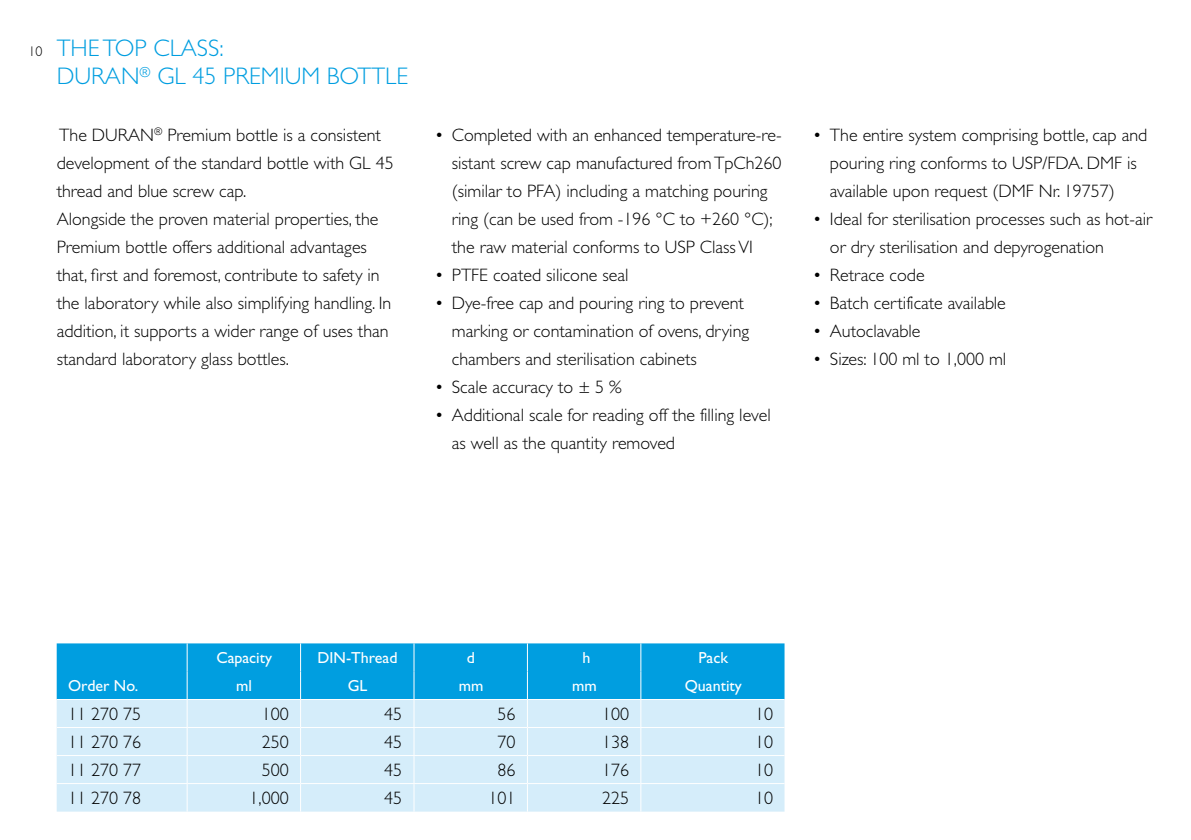
<style>
.page{position:relative;width:1191px;height:840px;background:#fff}
.page>*{position:absolute;margin:0;border:0;box-sizing:border-box;transform-origin:0 0}
.t1{font:300 24px/28px "Gill Sans";color:#009ee0}
.t2{font:300 18px/28px "Gill Sans";color:#000}
.t3{font:16px "Gill Sans";color:#fff}
.t4{font:300 14px "Gill Sans";color:#000}
</style>
<div class="page">
<div style="left:57px;top:643px;width:727px;height:55px;background:#009ee0"></div>
<div style="left:57px;top:700px;width:727px;height:111px;background:#d5edfa"></div>
<hr style="left:57px;top:726px;width:130px;height:1px;background:#fff">
<hr style="left:187px;top:726px;width:113px;height:1px;background:#fff">
<hr style="left:300px;top:726px;width:114px;height:1px;background:#fff">
<hr style="left:414px;top:726px;width:113px;height:1px;background:#fff">
<hr style="left:527px;top:726px;width:114px;height:1px;background:#fff">
<hr style="left:641px;top:726px;width:143px;height:1px;background:#fff">
<hr style="left:57px;top:754px;width:130px;height:1px;background:#fff">
<hr style="left:187px;top:754px;width:113px;height:1px;background:#fff">
<hr style="left:300px;top:754px;width:114px;height:1px;background:#fff">
<hr style="left:414px;top:754px;width:113px;height:1px;background:#fff">
<hr style="left:527px;top:754px;width:114px;height:1px;background:#fff">
<hr style="left:641px;top:754px;width:143px;height:1px;background:#fff">
<hr style="left:57px;top:782px;width:130px;height:1px;background:#fff">
<hr style="left:187px;top:782px;width:113px;height:1px;background:#fff">
<svg style="left:187px;top:643px;width:1px;height:168px"></svg>
<hr style="left:300px;top:782px;width:114px;height:1px;background:#fff">
<svg style="left:300px;top:643px;width:1px;height:168px"></svg>
<hr style="left:414px;top:782px;width:113px;height:1px;background:#fff">
<svg style="left:413px;top:643px;width:1px;height:168px"></svg>
<hr style="left:527px;top:782px;width:114px;height:1px;background:#fff">
<svg style="left:527px;top:643px;width:1px;height:168px"></svg>
<hr style="left:641px;top:782px;width:143px;height:1px;background:#fff">
<svg style="left:640px;top:643px;width:1px;height:168px"></svg>
<p class="t4" style="left:28px;top:44px;width:15px">10</p>
<h1 class="t1" style="left:57px;top:34px;width:353px">THE TOP CLASS:<br>DURAN<sup>®</sup> GL 45 PREMIUM BOTTLE</h1>
<p class="t2" style="left:57px;top:120px;width:338px">The DURAN<sup>®</sup> Premium bottle is a consistent development of the standard bottle with GL 45 thread and blue screw cap.<br>Alongside the proven material properties, the Premium bottle offers additional advantages that, first and foremost, contribute to safety in the laboratory while also simplifying handling. In addition, it supports a wider range of uses than standard laboratory glass bottles.</p>
<p class="t2" style="left:452px;top:120px;width:331px;text-indent:-17px">• Completed with an enhanced temperature-re&shy;sistant screw cap manufactured fromTpCh260 (similar to PFA) including a matching pouring ring (can be used from -196 °C to +260 °C); the raw material conforms to USP Class VI</p>
<p class="t2" style="left:435px;top:260px;width:195px">• PTFE coated silicone seal</p>
<p class="t2" style="left:452px;top:288px;width:299px;text-indent:-17px">• Dye-free cap and pouring ring to prevent marking or contamination of ovens, drying chambers and sterilisation cabinets</p>
<p class="t2" style="left:435px;top:372px;width:188px">• Scale accuracy to ± 5 %</p>
<p class="t2" style="left:452px;top:400px;width:320px;text-indent:-17px">• Additional scale for reading off the filling level as well as the quantity removed</p>
<p class="t2" style="left:830px;top:120px;width:319px;text-indent:-17px">• The entire system comprising bottle, cap and pouring ring conforms to USP/FDA. DMF is available upon request (DMF Nr. 19757)</p>
<p class="t2" style="left:830px;top:204px;width:324px;text-indent:-17px">• Ideal for sterilisation processes such as hot-air or dry sterilisation and depyrogenation</p>
<p class="t2" style="left:813px;top:260px;width:113px">• Retrace code</p>
<p class="t2" style="left:813px;top:288px;width:194px">• Batch certificate available</p>
<p class="t2" style="left:813px;top:316px;width:109px">• Autoclavable</p>
<p class="t2" style="left:813px;top:344px;width:195px">• Sizes: 100 ml to 1,000 ml</p>
<p class="t3" style="left:216px;top:648px;width:57px">Capacity</p>
<p class="t3" style="left:318px;top:648px;width:81px">DIN-Thread</p>
<p class="t3" style="left:467px;top:648px;width:10px">d</p>
<p class="t3" style="left:582px;top:648px;width:9px">h</p>
<p class="t3" style="left:698px;top:648px;width:31px">Pack</p>
<p class="t3" style="left:68px;top:675px;width:72px">Order No.</p>
<p class="t3" style="left:236px;top:675px;width:17px">ml</p>
<p class="t3" style="left:348px;top:675px;width:21px">GL</p>
<p class="t3" style="left:459px;top:675px;width:26px">mm</p>
<p class="t3" style="left:572px;top:675px;width:26px">mm</p>
<p class="t3" style="left:684px;top:675px;width:59px">Quantity</p>
<p class="t2" style="left:68px;top:699px;width:75px">11 270 75</p>
<p class="t2" style="left:262px;top:699px;width:28px">100</p>
<p class="t2" style="left:384px;top:699px;width:19px">45</p>
<p class="t2" style="left:497px;top:699px;width:20px">56</p>
<p class="t2" style="left:602px;top:699px;width:28px">100</p>
<p class="t2" style="left:755px;top:699px;width:19px">10</p>
<p class="t2" style="left:68px;top:727px;width:75px">11 270 76</p>
<p class="t2" style="left:262px;top:727px;width:28px">250</p>
<p class="t2" style="left:384px;top:727px;width:19px">45</p>
<p class="t2" style="left:497px;top:727px;width:20px">70</p>
<p class="t2" style="left:602px;top:727px;width:28px">138</p>
<p class="t2" style="left:755px;top:727px;width:19px">10</p>
<p class="t2" style="left:68px;top:755px;width:75px">11 270 77</p>
<p class="t2" style="left:262px;top:755px;width:28px">500</p>
<p class="t2" style="left:384px;top:755px;width:19px">45</p>
<p class="t2" style="left:497px;top:755px;width:20px">86</p>
<p class="t2" style="left:602px;top:755px;width:28px">176</p>
<p class="t2" style="left:755px;top:755px;width:19px">10</p>
<p class="t2" style="left:68px;top:783px;width:75px">11 270 78</p>
<p class="t2" style="left:249px;top:783px;width:41px">1,000</p>
<p class="t2" style="left:384px;top:783px;width:19px">45</p>
<p class="t2" style="left:488px;top:783px;width:29px">101</p>
<p class="t2" style="left:602px;top:783px;width:28px">225</p>
<p class="t2" style="left:755px;top:783px;width:19px">10</p>
</div>
